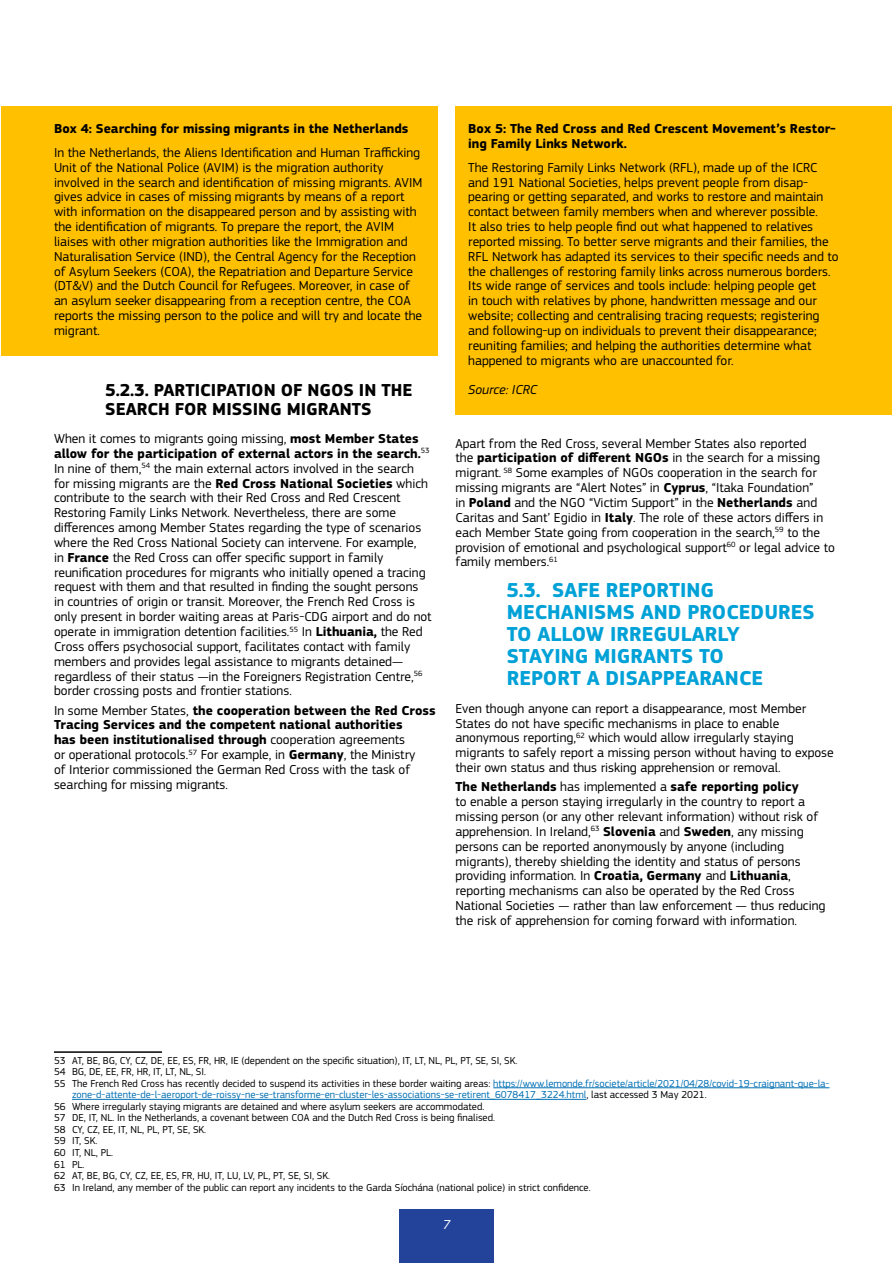
<style>
.page{position:relative;width:893px;height:1263px;background:#fff}
.page>*{position:absolute;margin:0;border:0;box-sizing:border-box;transform-origin:0 0}
.t1{font:700 21px/22px "EC Square Sans Pro";color:#00a1d7}
.t2{font:700 18px/18.9px "EC Square Sans Pro";color:#000}
.t3{font:13.5px/14.9px "EC Square Sans Pro";color:#000}
.t4{font:700 13.5px/14.9px "EC Square Sans Pro";color:#000}
.t5{font:italic 13.5px "EC Square Sans Pro";color:#000}
.t6{font:italic 13.5px "EC Square Sans Pro";color:#fff}
.t7{font:10.5px "EC Square Sans Pro";color:#000}
.t8{font:10.5px "EC Square Sans Pro";color:#006fb4}
.s1{font-weight:700}
.s2{color:#006fb4}
.s3{color:#000}
</style>
<div class="page">
<div style="left:399px;top:1209px;width:95px;height:54px;background:#23439a"></div>
<div style="left:1px;top:106px;width:436px;height:44px;background:#ffc000"></div>
<div style="left:1px;top:130px;width:436px;height:225px;background:#ffc000"></div>
<hr style="left:54px;top:1051px;width:108px;height:2px;background:#000">
<hr style="left:493px;top:1087px;width:336px;height:1px;background:#006fb4">
<hr style="left:72px;top:1099px;width:514px;height:1px;background:#006fb4">
<div style="left:455px;top:106px;width:437px;height:58px;background:#ffc000"></div>
<div style="left:455px;top:145px;width:437px;height:270px;background:#ffc000"></div>
<p class="t4" style="left:54px;top:122px;width:356px">Box 4: Searching for missing migrants in the Netherlands</p>
<p class="t3" style="left:54px;top:145px;width:370px">In the Netherlands, the Aliens Identification and Human Trafficking Unit of the National Police (AVIM) is the migration authority involved in the search and identification of missing migrants. AVIM gives advice in cases of missing migrants by means of a report with information on the disappeared person and by assisting with the identification of migrants. To prepare the report, the AVIM liaises with other migration authorities like the Immigration and Naturalisation Service (IND), the Central Agency for the Reception of Asylum Seekers (COA), the Repatriation and Departure Service (DT&amp;V) and the Dutch Council for Refugees. Moreover, in case of an asylum seeker disappearing from a reception centre, the COA reports the missing person to the police and will try and locate the migrant.</p>
<h2 class="t2" style="left:105px;top:382px;width:309px">5.2.3. PARTICIPATION OF NGOS IN THE<br>SEARCH FOR MISSING MIGRANTS</h2>
<p class="t3" style="left:54px;top:431px;width:379px">When it comes to migrants going missing, <span class="s1">most Member States allow for the participation of external actors in the search.</span><sup>53<br></sup>In nine of them,<sup>54</sup> the main external actors involved in the search for missing migrants are the <span class="s1">Red Cross National Societies</span> which contribute to the search with their Red Cross and Red Crescent Restoring Family Links Network. Nevertheless, there are some differences among Member States regarding the type of scenarios where the Red Cross National Society can intervene. For example,<br>in <span class="s1">France</span> the Red Cross can offer specific support in family reunification procedures for migrants who initially opened a tracing request with them and that resulted in finding the sought persons<br>in countries of origin or transit. Moreover, the French Red Cross is only present in border waiting areas at Paris-CDG airport and do not operate in immigration detention facilities.<sup>55</sup> In <span class="s1">Lithuania,</span> the Red Cross offers psychosocial support, facilitates contact with family members and provides legal assistance to migrants detained— regardless of their status —in the Foreigners Registration Centre,<sup>56 </sup>border crossing posts and frontier stations.</p>
<p class="t3" style="left:54px;top:703px;width:383px">In some Member States, <span class="s1">the cooperation between the Red Cross Tracing Services and the competent national authorities<br>has been institutionalised through</span> cooperation agreements<br>or operational protocols.<sup>57</sup> For example, in <span class="s1">Germany</span>, the Ministry<br>of Interior commissioned the German Red Cross with the task of searching for missing migrants.</p>
<p class="t4" style="left:468px;top:122px;width:369px">Box 5: The Red Cross and Red Crescent Movement’s Restor&shy;ing Family Links Network.</p>
<p class="t3" style="left:468px;top:160px;width:372px">The Restoring Family Links Network (RFL), made up of the ICRC and 191 National Societies, helps prevent people from disap&shy;pearing or getting separated, and works to restore and maintain contact between family members when and wherever possible.<br>It also tries to help people find out what happened to relatives reported missing. To better serve migrants and their families, the RFL Network has adapted its services to their specific needs and to the challenges of restoring family links across numerous borders.<br>Its wide range of services and tools include: helping people get<br>in touch with relatives by phone, handwritten message and our website; collecting and centralising tracing requests; registering and following-up on individuals to prevent their disappearance; reuniting families; and helping the authorities determine what happened to migrants who are unaccounted for.</p>
<p class="t5" style="left:468px;top:382px;width:70px">Source: ICRC</p>
<p class="t3" style="left:455px;top:436px;width:381px">Apart from the Red Cross, several Member States also reported<br>the <span class="s1">participation of different NGOs</span> in the search for a missing migrant. <sup>58</sup> Some examples of NGOs cooperation in the search for missing migrants are “Alert Notes” in <span class="s1">Cyprus</span>, “Itaka Foundation”<br>in <span class="s1">Poland</span> and the NGO “Victim Support” in the <span class="s1">Netherlands</span> and Caritas and Sant’ Egidio in <span class="s1">Italy</span>. The role of these actors differs in each Member State going from cooperation in the search,<sup>59</sup> to the provision of emotional and psychological support<sup>60</sup> or legal advice to family members.<sup>61</sup></p>
<h1 class="t1" style="left:506px;top:580px;width:310px">5.3. SAFE REPORTING<br>MECHANISMS AND PROCEDURES<br>TO ALLOW IRREGULARLY<br>STAYING MIGRANTS TO<br>REPORT A DISAPPEARANCE</h1>
<p class="t3" style="left:455px;top:701px;width:380px">Even though anyone can report a disappearance, most Member States do not have specific mechanisms in place to enable anonymous reporting,<sup>62</sup> which would allow irregularly staying migrants to safely report a missing person without having to expose their own status and thus risking apprehension or removal.</p>
<p class="t3" style="left:455px;top:779px;width:371px"><span class="s1">The Netherlands</span> has implemented a <span class="s1">safe reporting policy<br></span>to enable a person staying irregularly in the country to report a missing person (or any other relevant information) without risk of apprehension. In Ireland,<sup>63</sup> <span class="s1">Slovenia</span> and <span class="s1">Sweden</span>, any missing persons can be reported anonymously by anyone (including migrants), thereby shielding the identity and status of persons providing information. In <span class="s1">Croatia, Germany</span> and <span class="s1">Lithuania</span>, reporting mechanisms can also be operated by the Red Cross National Societies — rather than law enforcement — thus reducing the risk of apprehension for coming forward with information.</p>
<p class="t7" style="left:54px;top:1054px;width:465px">53 AT, BE, BG, CY, CZ, DE, EE, ES, FR, HR, IE (dependent on the specific situation), IT, LT, NL, PL, PT, SE, SI, SK.</p>
<p class="t7" style="left:54px;top:1065px;width:154px">54 BG, DE, EE, FR, HR, IT, LT, NL, SI.</p>
<p class="t7" style="left:54px;top:1077px;width:777px">55 The French Red Cross has recently decided to suspend its activities in these border waiting areas: <span class="s2">https://www.lemonde.fr/societe/article/2021/04/28/covid-19-craignant-que-la-</span></p>
<p class="t8" style="left:72px;top:1089px;width:636px">zone-d-attente-de-l-aeroport-de-roissy-ne-se-transforme-en-cluster-les-associations-se-retirent_6078417_3224.html<span class="s3">, last accessed 3 May 2021.</span></p>
<p class="t7" style="left:54px;top:1100px;width:432px">56 Where irregularly staying migrants are detained and where asylum seekers are accommodated.</p>
<p class="t7" style="left:54px;top:1112px;width:443px">57 DE, IT, NL. In the Netherlands, a covenant between COA and the Dutch Red Cross is being finalised.</p>
<p class="t7" style="left:54px;top:1123px;width:154px">58 CY, CZ, EE, IT, NL, PL, PT, SE, SK.</p>
<p class="t7" style="left:54px;top:1135px;width:45px">59 IT, SK.</p>
<p class="t7" style="left:54px;top:1146px;width:61px">60 IT, NL, PL.</p>
<p class="t7" style="left:54px;top:1158px;width:32px">61 PL.</p>
<p class="t7" style="left:54px;top:1169px;width:278px">62 AT, BE, BG, CY, CZ, EE, ES, FR, HU, IT, LU, LV, PL, PT, SE, SI, SK.</p>
<p class="t7" style="left:54px;top:1181px;width:538px">63 In Ireland, any member of the public can report any incidents to the Garda Síochána (national police) in strict confidence.</p>
<p class="t6" style="left:443px;top:1216px;width:9px">7</p>
</div>
